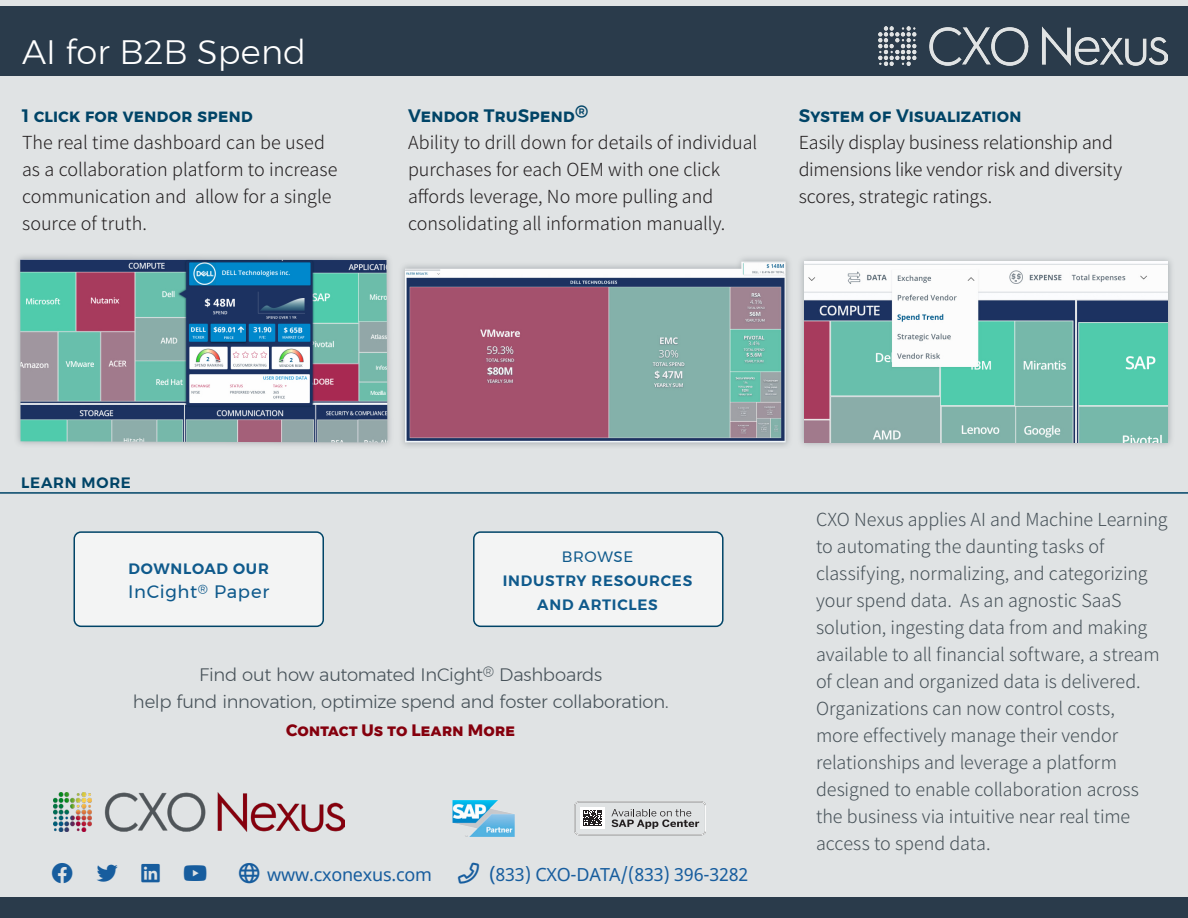
<style>
.page{position:relative;width:1188px;height:918px;background:#fff}
.page>*{position:absolute;margin:0;border:0;box-sizing:border-box;transform-origin:0 0}
.t1{font:300 33.75px "Montserrat";letter-spacing:.005em;color:#fff}
.t2{font:21px "Font Awesome 5 Brands";color:#175d9e}
.t3{font:300 18px/27px "Noto Sans HK";letter-spacing:-.005em;color:#475259}
.mid-reg{font:300 18px/27px "Noto Sans HK";letter-spacing:-.005em;color:#231f20}
.t4{font:300 18px/27px "Montserrat";letter-spacing:-.015em;color:#475259;text-align:center}
.t5{font:18px "Noto Sans";letter-spacing:-.01em;color:#175d9e}
.t6{font:18px "Montserrat";letter-spacing:.035em;color:#0f5a8c}
.t7{font:700 16.5px "Montserrat";color:#85000d}
.t8{font:600 15px/24px "Montserrat";letter-spacing:.05em;color:#0f5a8c;text-align:center}
.t9{font:600 15px "Montserrat";letter-spacing:.05em;color:#004467}
.s1{font-family:"Montserrat";font-weight:600;color:#004467}
.s2{font-weight:400}
.s3{font-family:"Open Sans";font-size:21px}
</style>
<div class="page">
<div style="left:0;top:0;width:1188px;height:908px;background:#e0e3e4"></div>
<div style="left:0;top:6px;width:1188px;height:70px;background:#2a3b4b"></div>
<div style="left:0;top:898px;width:1188px;height:20px;background:#2a3b4b"></div>
<hr style="left:0;top:492px;width:1188px;height:2px;background:#004467">
<div style="left:797px;top:255px;width:378px;height:195px;background:#475259;opacity:.35"></div>
<img style="left:804px;top:262px;width:364px;height:180px">
<div style="left:13px;top:252px;width:381px;height:198px;background:#475259;opacity:.35"></div>
<img style="left:20px;top:259px;width:367px;height:183px">
<div style="left:398px;top:254px;width:395px;height:195px;background:#475259;opacity:.35"></div>
<img style="left:405px;top:262px;width:381px;height:180px">
<div style="left:74px;top:532px;width:249px;height:94px;background:#f3f4f4;border-radius:7px"></div>
<div style="left:74px;top:531px;width:250px;height:96px;border:2px solid #004467;border-radius:7px"></div>
<div style="left:474px;top:532px;width:249px;height:94px;background:#f3f4f4;border-radius:7px"></div>
<div style="left:473px;top:531px;width:251px;height:96px;border:2px solid #004467;border-radius:7px"></div>
<img style="left:878px;top:27px;width:290px;height:39px">
<div style="left:575px;top:802px;width:131px;height:33px;border:1px solid #fff;border-radius:4px"></div>
<svg style="left:611px;top:809px;width:88px;height:20px"></svg>
<div style="left:581px;top:807px;width:24px;height:22px;background:#fff"></div>
<svg style="left:584px;top:810px;width:18px;height:16px"></svg>
<img style="left:53px;top:793px;width:291px;height:39px">
<img style="left:453px;top:801px;width:62px;height:36px">
<p class="t1" style="left:22px;top:27px;width:286px">AI for B2B Spend</p>
<p class="mid-reg" style="left:408px;top:102px;width:351px"><span class="s1">Vendor TruSpend</span><sup>®<br></sup>Ability to drill down for details of individual purchases for each OEM with one click affords leverage, No more pulling and consolidating all information manually.</p>
<p class="mid-reg" style="left:22px;top:102px;width:317px"><span class="s1">1 click for vendor spend<br></span>The real time dashboard can be used as a collaboration platform to increase communication and allow for a single source of truth.</p>
<p class="mid-reg" style="left:799px;top:102px;width:325px"><span class="s1">System of Visualization<br></span>Easily display business relationship and dimensions like vendor risk and diversity scores, strategic ratings.</p>
<p class="t9" style="left:21px;top:471px;width:111px">LEARN MORE</p>
<p class="t8" style="left:129px;top:557px;width:142px">DOWNLOAD OUR</p>
<p class="t6" style="left:128px;top:578px;width:142px">InCight<sup>®</sup> Paper</p>
<p class="t8" style="left:503px;top:545px;width:191px"><span class="s2">BROWSE<br></span>INDUSTRY RESOURCES<br>AND ARTICLES</p>
<p class="t4" style="left:133px;top:661px;width:537px">Find out how automated InCight<sup>®</sup> Dashboards<br>help fund innovation, optimize spend and foster collaboration.</p>
<p class="t7" style="left:286px;top:717px;width:231px">Contact Us to Learn More</p>
<p class="t2" style="left:52px;top:863px;width:157px">□□ ▼▼▼ ●■■ □◆▼◆</p>
<p class="t5" style="left:239px;top:863px;width:511px">●□ www.cxonexus.com □■ <span class="s3">(</span>833) CXO-DATA/(833) 396-3282</p>
<p class="t3" style="left:816px;top:506px;width:353px">CXO Nexus applies AI and Machine Learning to automating the daunting tasks of classifying, normalizing, and categorizing your spend data. As an agnostic SaaS solution, ingesting data from and making available to all financial software, a stream of clean and organized data is delivered.<br>Organizations can now control costs,<br>more effectively manage their vendor relationships and leverage a platform designed to enable collaboration across the business via intuitive near real time access to spend data.</p>
</div>
